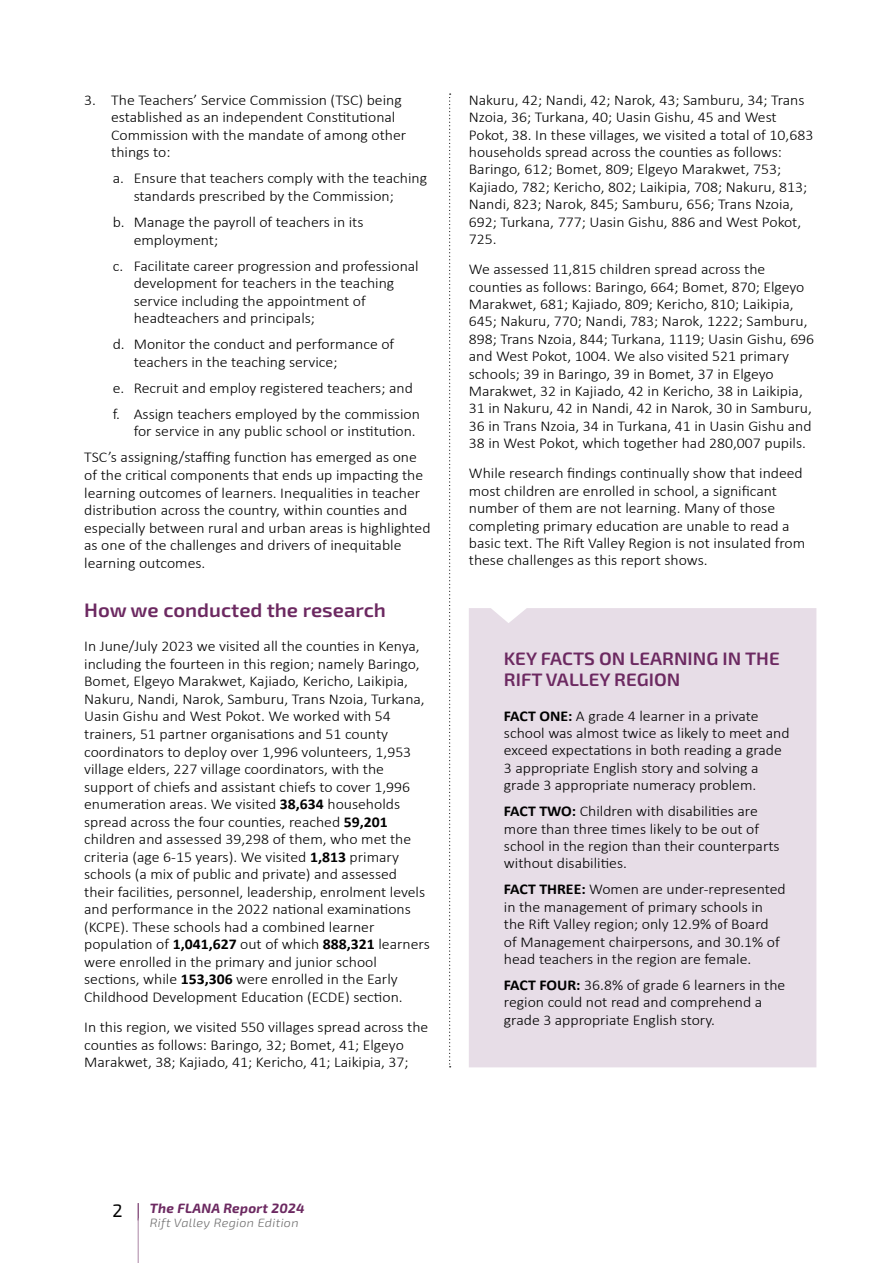
<style>
.page{position:relative;width:893px;height:1263px;background:#fff}
.page>*{position:absolute;margin:0;border:0;box-sizing:border-box;transform-origin:0 0}
.t1{font:600 19.5px "Exo 2";color:#6c2961;scale:1.05 1}
.t2{font:600 18px/21.6px "Exo 2";color:#6c2961;scale:1.05 1}
.t3{font:18px "Exo 2";color:#000}
.t4{font:300 15px/17.5px "Calibri";color:#000;scale:1.05 1}
.t5{font:italic 700 13.5px "Exo 2";letter-spacing:.02em;color:#6c2961}
.t6{font:italic 300 12px "Exo 2";letter-spacing:.025em;color:#706f6f;scale:1.05 1}
.s1{font-weight:700}
</style>
<div class="page">
<svg style="left:138px;top:1203px;width:1px;height:15px"></svg>
<hr style="left:138px;top:1218px;width:1px;height:45px;background:#b493ae">
<div style="left:469px;top:608px;width:347px;height:459px;background:#e7dde7"></div>
<svg style="left:449px;top:94px;width:2px;height:973px"></svg>
<p class="t4" style="left:111px;top:90px;width:283px;text-indent:-27px">3. The Teachers’ Service Commission (TSC) being established as an independent Constitutional Commission with the mandate of among other things to:</p>
<p class="t4" style="left:134px;top:169px;width:281px;text-indent:-21px">a. Ensure that teachers comply with the teaching standards prescribed by the Commission;</p>
<p class="t4" style="left:134px;top:213px;width:220px;text-indent:-21px">b. Manage the payroll of teachers in its employment;</p>
<p class="t4" style="left:134px;top:256px;width:273px;text-indent:-21px">c. Facilitate career progression and professional development for teachers in the teaching service including the appointment of headteachers and principals;</p>
<p class="t4" style="left:134px;top:335px;width:250px;text-indent:-21px">d. Monitor the conduct and performance of teachers in the teaching service;</p>
<p class="t4" style="left:113px;top:374px;width:294px;line-height:26.1px">e. Recruit and employ registered teachers; and f. Assign teachers employed by the commission</p>
<p class="t4" style="left:84px;top:418px;width:318px;line-height:26.1px;text-align:right">for service in any public school or institution.<br>TSC’s assigning/staffing function has emerged as one</p>
<p class="t4" style="left:84px;top:465px;width:331px">of the critical components that ends up impacting the learning outcomes of learners. Inequalities in teacher distribution across the country, within counties and especially between rural and urban areas is highlighted as one of the challenges and drivers of inequitable learning outcomes.</p>
<h1 class="t1" style="left:84px;top:598px;width:289px">How we conducted the research</h1>
<p class="t4" style="left:84px;top:637px;width:331px">In June/July 2023 we visited all the counties in Kenya, including the fourteen in this region; namely Baringo, Bomet, Elgeyo Marakwet, Kajiado, Kericho, Laikipia, Nakuru, Nandi, Narok, Samburu, Trans Nzoia, Turkana, Uasin Gishu and West Pokot. We worked with 54 trainers, 51 partner organisations and 51 county coordinators to deploy over 1,996 volunteers, 1,953 village elders, 227 village coordinators, with the support of chiefs and assistant chiefs to cover 1,996 enumeration areas. We visited <span class="s1">38,634</span> households spread across the four counties, reached <span class="s1">59,201 </span>children and assessed 39,298 of them, who met the criteria (age 6-15 years). We visited <span class="s1">1,813</span> primary schools (a mix of public and private) and assessed their facilities, personnel, leadership, enrolment levels and performance in the 2022 national examinations (KCPE). These schools had a combined learner population of <span class="s1">1,041,627</span> out of which <span class="s1">888,321</span> learners were enrolled in the primary and junior school sections, while <span class="s1">153,306</span> were enrolled in the Early Childhood Development Education (ECDE) section.</p>
<p class="t4" style="left:84px;top:1018px;width:329px">In this region, we visited 550 villages spread across the counties as follows: Baringo, 32; Bomet, 41; Elgeyo<br>Marakwet, 38; Kajiado, 41; Kericho, 41; Laikipia, 37;</p>
<p class="t4" style="left:469px;top:90px;width:330px">Nakuru, 42; Nandi, 42; Narok, 43; Samburu, 34; Trans Nzoia, 36; Turkana, 40; Uasin Gishu, 45 and West Pokot, 38. In these villages, we visited a total of 10,683 households spread across the counties as follows:<br>Baringo, 612; Bomet, 809; Elgeyo Marakwet, 753; Kajiado, 782; Kericho, 802; Laikipia, 708; Nakuru, 813; Nandi, 823; Narok, 845; Samburu, 656; Trans Nzoia, 692; Turkana, 777; Uasin Gishu, 886 and West Pokot, 725.</p>
<p class="t4" style="left:469px;top:260px;width:330px">We assessed 11,815 children spread across the counties as follows: Baringo, 664; Bomet, 870; Elgeyo Marakwet, 681; Kajiado, 809; Kericho, 810; Laikipia, 645; Nakuru, 770; Nandi, 783; Narok, 1222; Samburu, 898; Trans Nzoia, 844; Turkana, 1119; Uasin Gishu, 696 and West Pokot, 1004. We also visited 521 primary schools; 39 in Baringo, 39 in Bomet, 37 in Elgeyo Marakwet, 32 in Kajiado, 42 in Kericho, 38 in Laikipia, 31 in Nakuru, 42 in Nandi, 42 in Narok, 30 in Samburu, 36 in Trans Nzoia, 34 in Turkana, 41 in Uasin Gishu and 38 in West Pokot, which together had 280,007 pupils.</p>
<p class="t4" style="left:469px;top:464px;width:322px">While research findings continually show that indeed most children are enrolled in school, a significant number of them are not learning. Many of those completing primary education are unable to read a basic text. The Rift Valley Region is not insulated from these challenges as this report shows.</p>
<p class="t2" style="left:504px;top:648px;width:264px">KEY FACTS ON LEARNING IN THE<br>RIFT VALLEY REGION</p>
<p class="t4" style="left:504px;top:706px;width:274px"><span class="s1">FACT ONE:</span> A grade 4 learner in a private school was almost twice as likely to meet and exceed expectations in both reading a grade 3 appropriate English story and solving a grade 3 appropriate numeracy problem.</p>
<p class="t4" style="left:504px;top:802px;width:264px"><span class="s1">FACT TWO:</span> Children with disabilities are more than three times likely to be out of school in the region than their counterparts without disabilities.</p>
<p class="t4" style="left:504px;top:880px;width:270px"><span class="s1">FACT THREE:</span> Women are under-represented in the management of primary schools in the Rift Valley region; only 12.9% of Board<br>of Management chairpersons, and 30.1% of head teachers in the region are female.</p>
<p class="t4" style="left:504px;top:975px;width:270px"><span class="s1">FACT FOUR:</span> 36.8% of grade 6 learners in the region could not read and comprehend a grade 3 appropriate English story.</p>
<p class="t3" style="left:113px;top:1200px;width:12px">2</p>
<p class="t5" style="left:150px;top:1200px;width:156px">The FLANA Report 2024</p>
<p class="t6" style="left:150px;top:1216px;width:143px">Rift Valley Region Edition</p>
</div>
